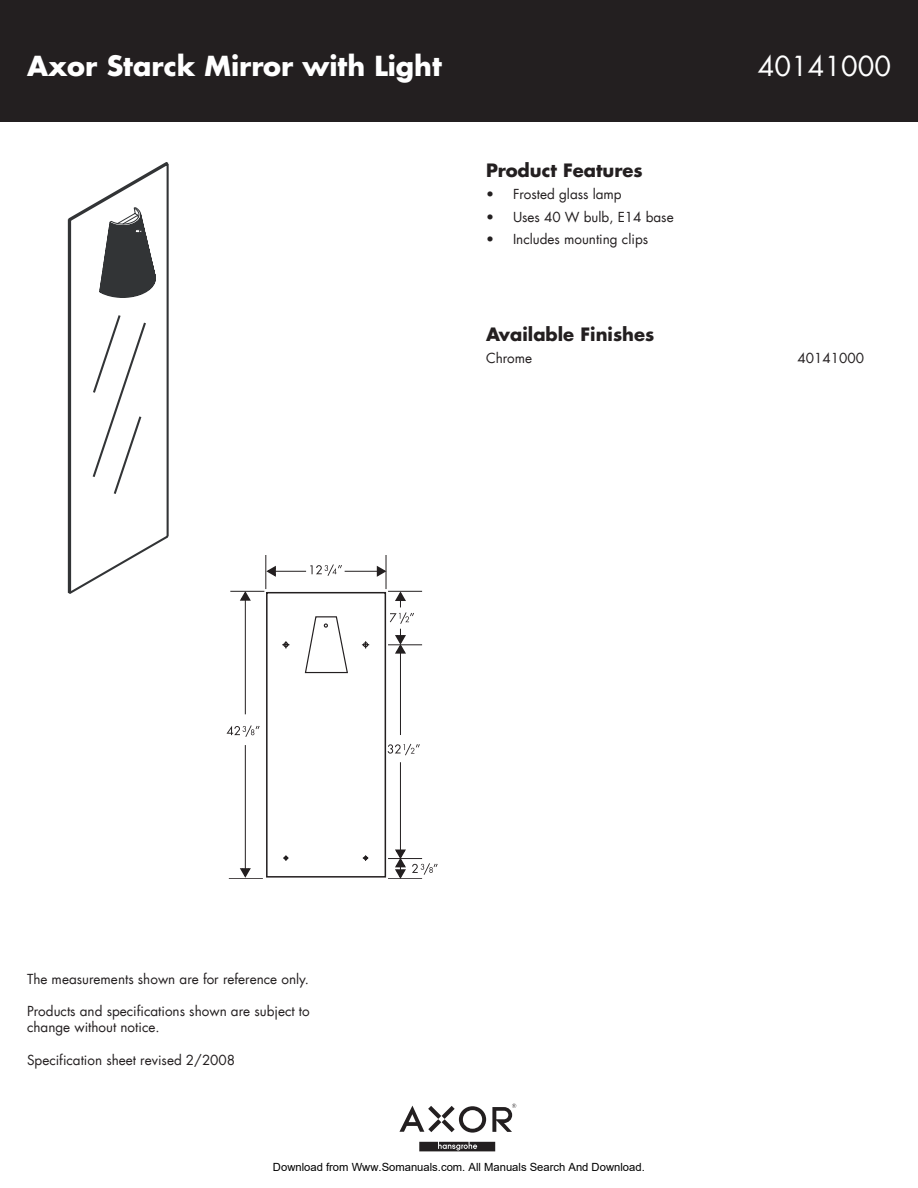
<style>
.page{position:relative;width:918px;height:1188px;background:#fff}
.page>*{position:absolute;margin:0;border:0;box-sizing:border-box;transform-origin:0 0}
.axor_product_name{font:700 27px "Futura LT";color:#fff}
.axor_product_number{font:27px "Futura LT";color:#fff}
.subject_heading{font:700 18px "Futura LT";color:#231f20}
.bullet_point{font:13.5px/22.5px "Futura LT";color:#231f20}
.detail{font:13.5px "Futura LT";color:#231f20}
.t1{font:11.25px "Arial";color:#000}
</style>
<div class="page">
<div style="left:0;top:0;width:918px;height:121px;background:#231f20"></div>
<svg style="left:492px;top:1104px;width:24px;height:28px"></svg>
<svg style="left:399px;top:1106px;width:87px;height:27px"></svg>
<svg style="left:419px;top:1142px;width:76px;height:9px"></svg>
<svg style="left:68px;top:162px;width:101px;height:432px"></svg>
<svg style="left:100px;top:207px;width:56px;height:91px"></svg>
<svg style="left:265px;top:564px;width:12px;height:14px"></svg>
<svg style="left:375px;top:565px;width:11px;height:13px"></svg>
<hr style="left:271px;top:571px;width:35px;height:1px;background:#231f20">
<hr style="left:345px;top:571px;width:35px;height:1px;background:#231f20">
<hr style="left:266px;top:555px;width:1px;height:34px;background:#231f20">
<hr style="left:386px;top:555px;width:1px;height:34px;background:#231f20">
<svg style="left:310px;top:564px;width:32px;height:12px"></svg>
<svg style="left:226px;top:590px;width:212px;height:289px"></svg>
<p class="axor_product_name" style="left:27px;top:48px;width:416px">Axor Starck Mirror with Light</p>
<p class="axor_product_number" style="left:758px;top:49px;width:135px">40141000</p>
<p class="subject_heading" style="left:486px;top:158px;width:158px">Product Features</p>
<p class="bullet_point" style="left:513px;top:183px;width:110px">Frosted glass lamp</p>
<p class="bullet_point" style="left:513px;top:206px;width:162px">Uses 40 W bulb, E14 base</p>
<p class="bullet_point" style="left:513px;top:228px;width:137px">Includes mounting clips</p>
<p class="bullet_point" style="left:486px;top:183px;width:9px;text-align:justify">• • •</p>
<p class="subject_heading" style="left:486px;top:322px;width:170px">Available Finishes</p>
<p class="detail" style="left:486px;top:350px;width:48px">Chrome</p>
<p class="detail" style="left:797px;top:350px;width:68px">40141000</p>
<p class="bullet_point" style="left:27px;top:968px;width:284px">The measurements shown are for reference only.</p>
<p class="bullet_point" style="left:27px;top:1003px;width:284px;line-height:16.2px">Products and specifications shown are subject to change without notice.</p>
<p class="bullet_point" style="left:27px;top:1049px;width:210px">Specification sheet revised 2/2008</p>
<p class="t1" style="left:273px;top:1160px;width:373px">Download from Www.Somanuals.com. All Manuals Search And Download.</p>
</div>
